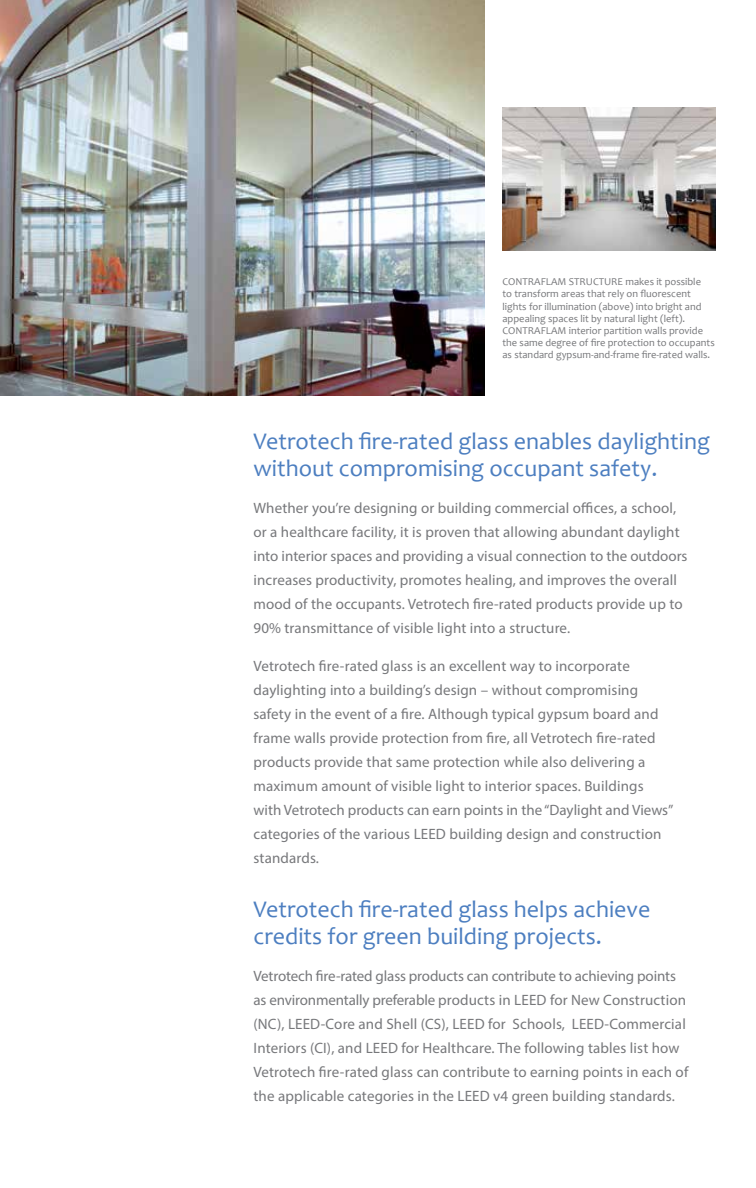
<style>
.page{position:relative;width:756px;height:1188px;background:#fff}
.page>*{position:absolute;margin:0;border:0;box-sizing:border-box;transform-origin:0 0}
.t1{font:24px/27px "Candara";color:#4c7ec0}
.t2{font:15px/24px "Myriad Pro";letter-spacing:.01em;color:#77787b}
.t3{font:10.5px/12px "Candara";color:#77787b}
</style>
<div class="page">
<img style="left:502px;top:107px;width:214px;height:144px">
<img style="left:0;top:0;width:484px;height:396px">
<p class="t3" style="left:502px;top:276px;width:214px">CONTRAFLAM STRUCTURE makes it possible<br>to transform areas that rely on fluorescent lights for illumination (above) into bright and appealing spaces lit by natural light (left).<br>CONTRAFLAM interior partition walls provide the same degree of fire protection to occupants as standard gypsum-and-frame fire-rated walls.</p>
<h1 class="t1" style="left:254px;top:427px;width:458px">Vetrotech fire-rated glass enables daylighting without compromising occupant safety.</h1>
<p class="t2" style="left:254px;top:496px;width:436px">Whether you’re designing or building commercial offices, a school, or a healthcare facility, it is proven that allowing abundant daylight into interior spaces and providing a visual connection to the outdoors increases productivity, promotes healing, and improves the overall mood of the occupants. Vetrotech fire-rated products provide up to 90% transmittance of visible light into a structure.</p>
<p class="t2" style="left:254px;top:653px;width:421px">Vetrotech fire-rated glass is an excellent way to incorporate daylighting into a building’s design – without compromising safety in the event of a fire. Although typical gypsum board and frame walls provide protection from fire, all Vetrotech fire-rated products provide that same protection while also delivering a maximum amount of visible light to interior spaces. Buildings with Vetrotech products can earn points in the “Daylight and Views” categories of the various LEED building design and construction standards.</p>
<h1 class="t1" style="left:254px;top:895px;width:398px">Vetrotech fire-rated glass helps achieve credits for green building projects.</h1>
<p class="t2" style="left:254px;top:964px;width:436px">Vetrotech fire-rated glass products can contribute to achieving points as environmentally preferable products in LEED for New Construction (NC), LEED-Core and Shell (CS), LEED for Schools, LEED-Commercial Interiors (CI), and LEED for Healthcare. The following tables list how Vetrotech fire-rated glass can contribute to earning points in each of the applicable categories in the LEED v4 green building standards.</p>
</div>
